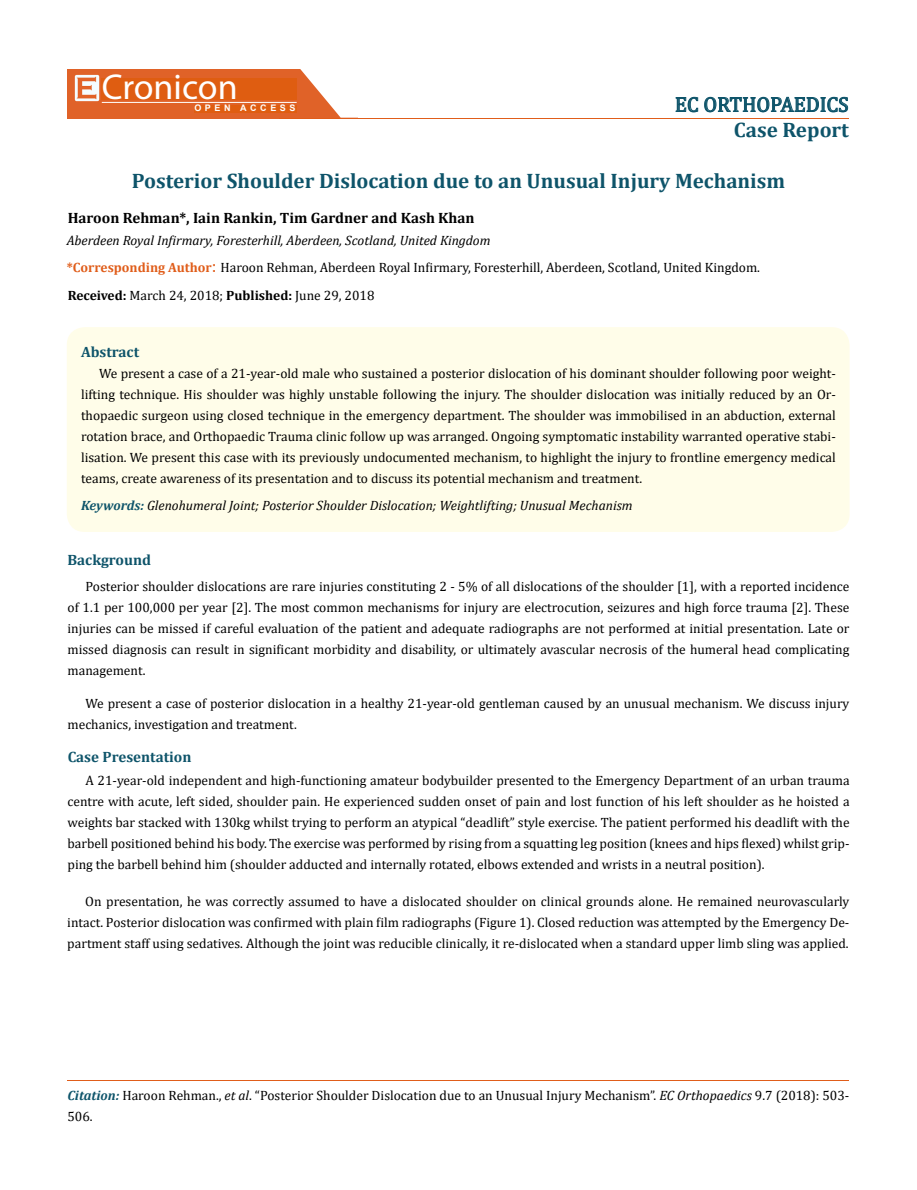
<style>
.page{position:relative;width:917px;height:1190px;background:#fff}
.page>*{position:absolute;margin:0;border:0;box-sizing:border-box;transform-origin:0 0}
.t1{font:36px "Myriad Pro";color:#fff}
.t2{font:700 21px "Cambria";color:#0e546a}
.t3{font:21px "Cambria";color:#0e546a}
.t4{font:700 15px "Cambria";color:#000}
.t5{font:700 15px "Cambria";color:#0e546a}
.t6{font:13.5px/21px "Cambria";color:#000;text-align:justify}
.t7{font:italic 13.5px "Cambria";color:#000}
.t8{font:700 9px "Arial";letter-spacing:.4em;color:#fff}
.s1{font-weight:700;color:#e05d1a}
.s2{font-size:18px;color:#e05d1a}
.s3{font-weight:700}
.s4{font-weight:700;color:#0e546a}
.s5{font-weight:700;font-style:italic;color:#0e546a}
.s6{font-style:italic}
</style>
<div class="page">
<div style="left:67px;top:70px;width:290px;height:49px;background:#e06228"></div>
<svg style="left:300px;top:69px;width:58px;height:49px"></svg>
<img style="left:75px;top:75px;width:24px;height:26px">
<div style="left:102px;top:79px;width:195px;height:21px;background:#df5d11"></div>
<div style="left:194px;top:105px;width:103px;height:7px;background:#df5d11"></div>
<svg style="left:675px;top:97px;width:23px;height:15px"></svg>
<svg style="left:704px;top:97px;width:144px;height:15px"></svg>
<hr style="left:102px;top:102px;width:194px;height:1px;background:#fff">
<hr style="left:279px;top:118px;width:569px;height:1px;background:#e05d1a">
<hr style="left:67px;top:1080px;width:782px;height:1px;background:#e05d1a">
<div style="left:67px;top:327px;width:782px;height:205px;background:#fffde9;border-radius:18px"></div>
<h1 class="t1" style="left:102px;top:65px;width:138px">Cronicon</h1>
<p class="t8" style="left:194px;top:102px;width:103px">OPEN ACCESS</p>
<h2 class="t3" style="left:675px;top:92px;width:175px">EC ORTHOPAEDICS</h2>
<h2 class="t2" style="left:733px;top:115px;width:117px">Case Report</h2>
<h2 class="t2" style="left:132px;top:166px;width:655px">Posterior Shoulder Dislocation due to an Unusual Injury Mechanism</h2>
<p class="t4" style="left:68px;top:208px;width:408px">Haroon Rehman*, Iain Rankin, Tim Gardner and Kash Khan</p>
<p class="t7" style="left:67px;top:230px;width:425px">Aberdeen Royal Infirmary, Foresterhill, Aberdeen, Scotland, United Kingdom</p>
<p class="t6" style="left:67px;top:253px;width:694px;line-height:28px"><span class="s1">*Corresponding Author</span><span class="s2">:</span> Haroon Rehman, Aberdeen Royal Infirmary, Foresterhill, Aberdeen, Scotland, United Kingdom.<br><span class="s3">Received:</span> March 24, 2018; <span class="s3">Published:</span> June 29, 2018</p>
<p class="t5" style="left:81px;top:341px;width:60px">Abstract</p>
<p class="t6" style="left:81px;top:363px;width:756px;text-indent:18px">We present a case of a 21-year-old male who sustained a posterior dislocation of his dominant shoulder following poor weight&shy;lifting technique. His shoulder was highly unstable following the injury. The shoulder dislocation was initially reduced by an Or&shy;thopaedic surgeon using closed technique in the emergency department. The shoulder was immobilised in an abduction, external rotation brace, and Orthopaedic Trauma clinic follow up was arranged. Ongoing symptomatic instability warranted operative stabi&shy;lisation. We present this case with its previously undocumented mechanism, to highlight the injury to frontline emergency medical teams, create awareness of its presentation and to discuss its potential mechanism and treatment.</p>
<p class="t7" style="left:81px;top:495px;width:553px"><span class="s4">Keywords:</span> Glenohumeral Joint; Posterior Shoulder Dislocation; Weightlifting; Unusual Mechanism</p>
<p class="t5" style="left:67px;top:549px;width:85px">Background</p>
<p class="t6" style="left:67px;top:575px;width:783px;text-indent:18px">Posterior shoulder dislocations are rare injuries constituting 2 - 5% of all dislocations of the shoulder [1], with a reported incidence of 1.1 per 100,000 per year [2]. The most common mechanisms for injury are electrocution, seizures and high force trauma [2]. These injuries can be missed if careful evaluation of the patient and adequate radiographs are not performed at initial presentation. Late or missed diagnosis can result in significant morbidity and disability, or ultimately avascular necrosis of the humeral head complicating management.</p>
<p class="t6" style="left:67px;top:692px;width:783px;text-indent:18px">We present a case of posterior dislocation in a healthy 21-year-old gentleman caused by an unusual mechanism. We discuss injury mechanics, investigation and treatment.</p>
<p class="t5" style="left:68px;top:746px;width:125px">Case Presentation</p>
<p class="t6" style="left:67px;top:769px;width:783px;text-indent:18px">A 21-year-old independent and high-functioning amateur bodybuilder presented to the Emergency Department of an urban trauma centre with acute, left sided, shoulder pain. He experienced sudden onset of pain and lost function of his left shoulder as he hoisted a weights bar stacked with 130kg whilst trying to perform an atypical “deadlift” style exercise. The patient performed his deadlift with the barbell positioned behind his body. The exercise was performed by rising from a squatting leg position (knees and hips flexed) whilst grip&shy;ping the barbell behind him (shoulder adducted and internally rotated, elbows extended and wrists in a neutral position).</p>
<p class="t6" style="left:67px;top:890px;width:783px;text-indent:18px">On presentation, he was correctly assumed to have a dislocated shoulder on clinical grounds alone. He remained neurovascularly intact. Posterior dislocation was confirmed with plain film radiographs (Figure 1). Closed reduction was attempted by the Emergency De&shy;partment staff using sedatives. Although the joint was reducible clinically, it re-dislocated when a standard upper limb sling was applied.</p>
<p class="t6" style="left:67px;top:1084px;width:783px"><span class="s5">Citation:</span> Haroon Rehman., <span class="s6">et al</span>. “Posterior Shoulder Dislocation due to an Unusual Injury Mechanism”. <span class="s6">EC Orthopaedics</span> 9.7 (2018): 503-<br>506.</p>
</div>
